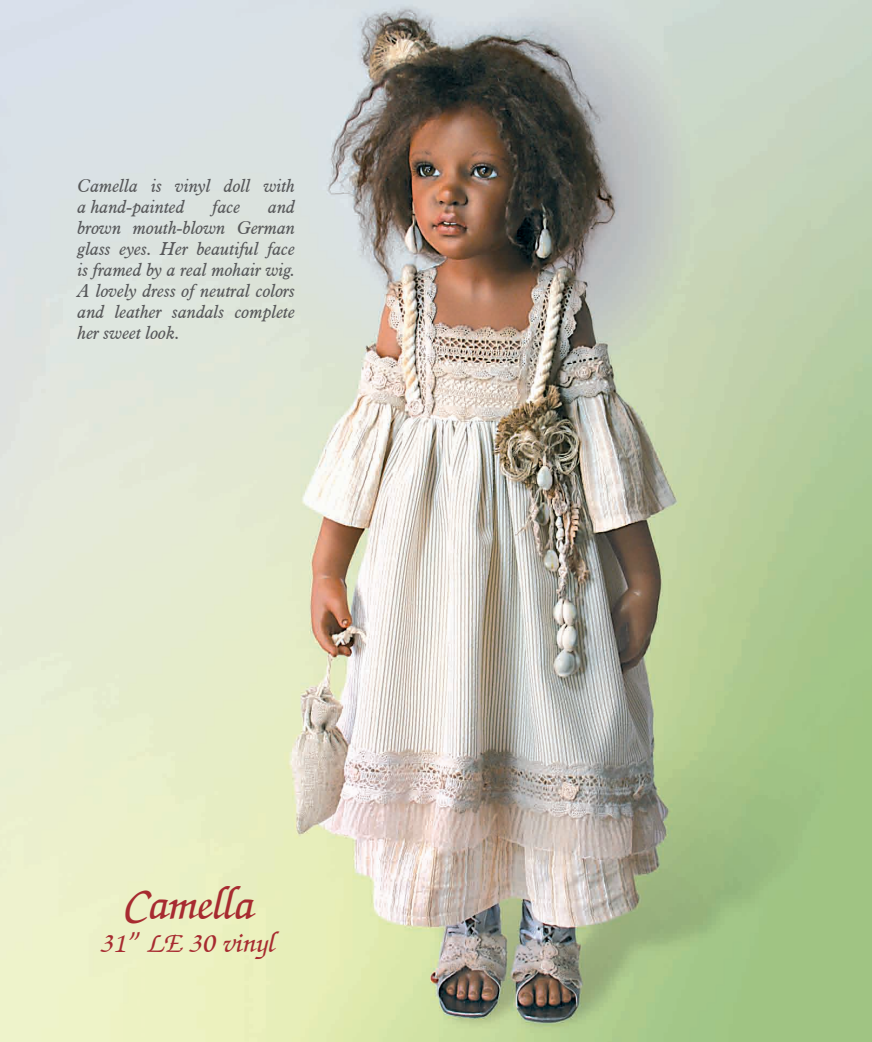
<style>
.page{position:relative;width:872px;height:1042px;background:#fff}
.page>*{position:absolute;margin:0;border:0;box-sizing:border-box;transform-origin:0 0}
.t1{font:48px "Zapf Chancery Pl";letter-spacing:-.01em;color:#a72b30}
.t2{font:30px "Zapf Chancery Pl";color:#a72b30}
.t3{font:18px/21px "Aldine 721 AT Italic";color:#57585a}
</style>
<div class="page">
<img style="left:0;top:0;width:871px;height:1041px">
<p class="t3" style="left:78px;top:176px;width:219px">Camella is vinyl doll with a hand-painted</p>
<p class="t3" style="left:78px;top:197px;width:219px;text-align:justify;text-indent:191px">and brown mouth-blown German glass eyes. Her beautiful face is framed by a real mohair wig.<br>A lovely dress of neutral colors and leather sandals complete her sweet look.</p>
<p class="t3" style="left:213px;top:197px;width:29px">face</p>
<h1 class="t1" style="left:122px;top:880px;width:131px">Camella</h1>
<h2 class="t2" style="left:99px;top:928px;width:28px">31</h2>
<h2 class="t2" style="left:128px;top:913px;width:13px">,,</h2>
<h2 class="t2" style="left:146px;top:928px;width:129px">LE 30 vinyl</h2>
</div>
